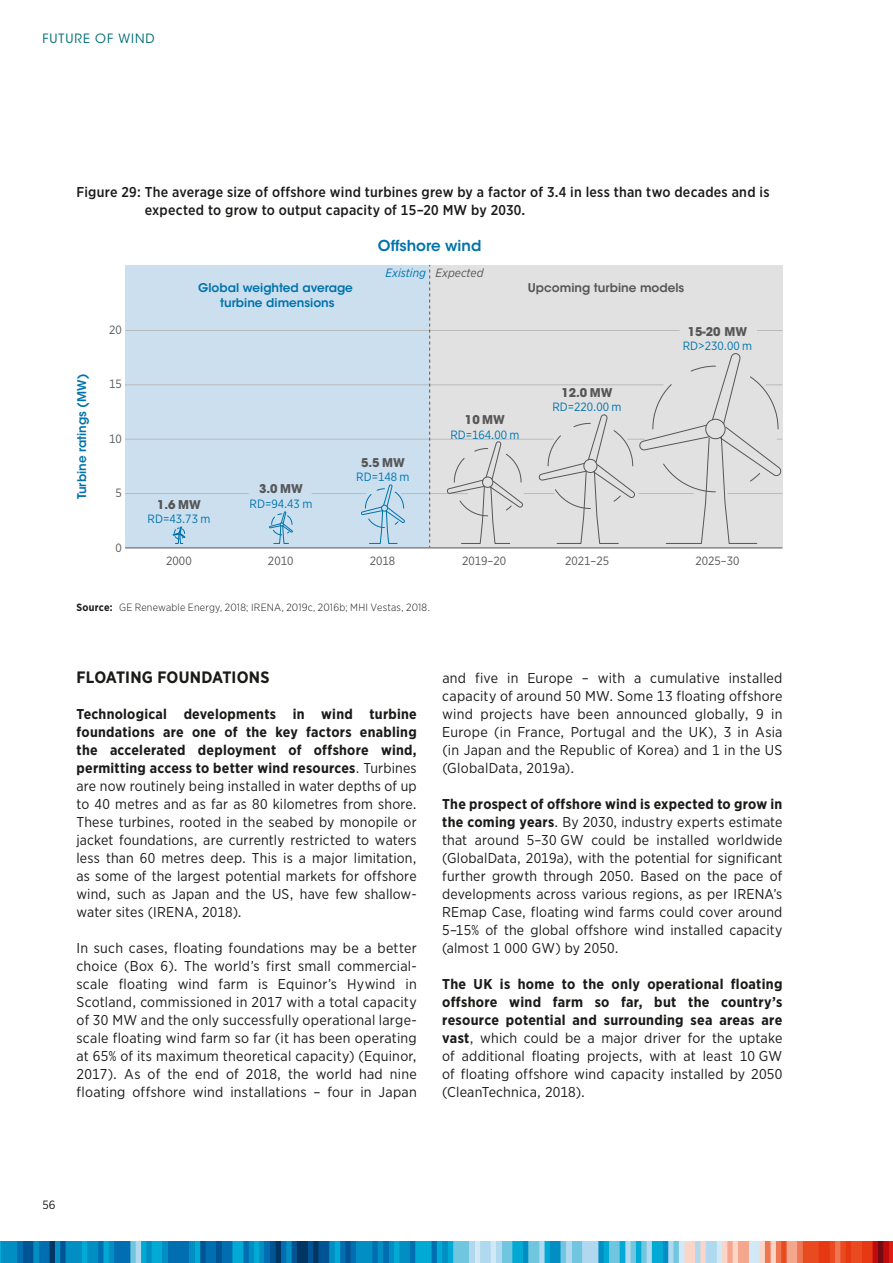
<style>
.page{position:relative;width:893px;height:1263px;background:#fff}
.page>*{position:absolute;margin:0;border:0;box-sizing:border-box;transform-origin:0 0}
.t1{font:700 16.5px "Gotham Narrow";letter-spacing:.005em;color:#1a1a18}
.t2{font:600 15px "ITC Avant Garde Std";color:#0073ab}
.t3{font:14.25px/18px "Gotham Narrow";letter-spacing:.015em;color:#1a1a18;text-align:justify}
.t4{font:500 14.25px/18px "Gotham Narrow";letter-spacing:.015em;color:#1a1a18}
.t5{font:12.75px "ITC Avant Garde Std";letter-spacing:.08em;color:#006b75}
.t6{font:600 12px/14.4px "ITC Avant Garde Std";color:#0073ab;text-align:center}
.t7{font:12px "Gotham Narrow";color:#0073ab}
.t8{font:12px "Gotham Narrow";color:#565656}
.t9{font:700 12px "ITC Avant Garde Std";color:#565656}
.t10{font:600 12px "ITC Avant Garde Std";color:#565656}
.t11{font:italic 12px "Gotham Narrow";color:#0073ab}
.t12{font:12px "Gotham Narrow";color:#1a1a18}
.t13{font:300 10.5px "Gotham Narrow";letter-spacing:.02em;color:#1a1a18}
.s1{color:#565656}
.s2{font-weight:700}
</style>
<div class="page">
<svg style="left:0;top:1242px;width:889px;height:21px;background:#5091b0"></svg>
<hr style="left:889px;top:1242px;width:4px;height:21px;background:#e41d10">
<div style="left:430px;top:265px;width:352px;height:283px;background:#e1e1e1"></div>
<div style="left:125px;top:265px;width:305px;height:283px;background:#cbdfef"></div>
<hr style="left:524px;top:493px;width:30px;height:1px;background:#bababb">
<hr style="left:312px;top:493px;width:54px;height:1px;background:#bababb">
<hr style="left:125px;top:493px;width:124px;height:1px;background:#bababb">
<hr style="left:401px;top:493px;width:67px;height:1px;background:#bababb">
<hr style="left:125px;top:439px;width:429px;height:1px;background:#bababb">
<svg style="left:757px;top:330px;width:25px;height:1px"></svg>
<hr style="left:125px;top:385px;width:538px;height:1px;background:#bababb">
<hr style="left:125px;top:330px;width:555px;height:1px;background:#bababb">
<svg style="left:429px;top:265px;width:1px;height:282px"></svg>
<hr style="left:125px;top:547px;width:657px;height:1px;background:#565656">
<svg style="left:172px;top:526px;width:14px;height:18px"></svg>
<svg style="left:361px;top:484px;width:44px;height:60px"></svg>
<svg style="left:447px;top:438px;width:76px;height:106px"></svg>
<svg style="left:538px;top:353px;width:244px;height:191px"></svg>
<svg style="left:269px;top:511px;width:24px;height:33px"></svg>
<p class="t5" style="left:43px;top:30px;width:114px">FUTURE OF WIND</p>
<p class="t4" style="left:145px;top:182px;width:626px;text-indent:-68px">Figure 29: The average size of offshore wind turbines grew by a factor of 3.4 in less than two decades and is expected to grow to output capacity of 15–20 MW by 2030.</p>
<p class="t2" style="left:378px;top:236px;width:105px">Offshore wind</p>
<p class="t11" style="left:385px;top:265px;width:100px">Existing <span class="s1">Expected</span></p>
<p class="t6" style="left:75px;top:499px;width:127px;rotate:-90deg">Turbine ratings (MW)</p>
<p class="t8" style="left:109px;top:322px;width:14px">20</p>
<p class="t8" style="left:109px;top:377px;width:14px">15</p>
<p class="t8" style="left:109px;top:431px;width:14px">10</p>
<p class="t8" style="left:115px;top:486px;width:8px">5</p>
<p class="t8" style="left:115px;top:540px;width:8px">0</p>
<p class="t6" style="left:198px;top:281px;width:156px">Global weighted average turbine dimensions</p>
<p class="t10" style="left:528px;top:280px;width:158px">Upcoming turbine models</p>
<p class="t9" style="left:157px;top:496px;width:45px">1.6 MW</p>
<p class="t7" style="left:148px;top:511px;width:64px">RD=43.73 m</p>
<p class="t8" style="left:166px;top:553px;width:27px">2000</p>
<p class="t9" style="left:259px;top:481px;width:45px">3.0 MW</p>
<p class="t7" style="left:250px;top:496px;width:64px">RD=94.43 m</p>
<p class="t9" style="left:361px;top:454px;width:45px">5.5 MW</p>
<p class="t7" style="left:356px;top:469px;width:55px">RD=148 m</p>
<p class="t9" style="left:465px;top:412px;width:41px">10 MW</p>
<p class="t7" style="left:450px;top:427px;width:71px">RD=164.00 m</p>
<p class="t9" style="left:561px;top:384px;width:53px">12.0 MW</p>
<p class="t7" style="left:552px;top:399px;width:71px">RD=220.00 m</p>
<p class="t9" style="left:688px;top:323px;width:61px">15-20 MW</p>
<p class="t7" style="left:683px;top:338px;width:71px">RD&gt;230.00 m</p>
<p class="t8" style="left:268px;top:553px;width:27px">2010</p>
<p class="t8" style="left:370px;top:553px;width:27px">2018</p>
<p class="t8" style="left:462px;top:553px;width:46px">2019–20</p>
<p class="t8" style="left:565px;top:553px;width:46px">2021–25</p>
<p class="t8" style="left:695px;top:553px;width:46px">2025–30</p>
<p class="t13" style="left:77px;top:600px;width:355px"><span class="s2">Source:</span> GE Renewable Energy, 2018; IRENA, 2019c, 2016b; MHI Vestas, 2018.</p>
<p class="t1" style="left:77px;top:666px;width:194px">FLOATING FOUNDATIONS</p>
<p class="t3" style="left:76px;top:704px;width:342px"><span class="s2">Technological developments in wind turbine foundations are one of the key factors enabling the accelerated deployment of offshore wind, permitting access to better wind resources</span>. Turbines are now routinely being installed in water depths of up to 40 metres and as far as 80 kilometres from shore.<br>These turbines, rooted in the seabed by monopile or jacket foundations, are currently restricted to waters less than 60 metres deep. This is a major limitation, as some of the largest potential markets for offshore wind, such as Japan and the US, have few shallow&shy;water sites (IRENA, 2018).</p>
<p class="t3" style="left:77px;top:938px;width:342px">In such cases, floating foundations may be a better choice (Box 6). The world’s first small commercial&shy;scale floating wind farm is Equinor’s Hywind in Scotland, commissioned in 2017 with a total capacity of 30 MW and the only successfully operational large&shy;scale floating wind farm so far (it has been operating at 65% of its maximum theoretical capacity) (Equinor, 2017). As of the end of 2018, the world had nine floating offshore wind installations – four in Japan</p>
<p class="t3" style="left:442px;top:668px;width:342px">and five in Europe – with a cumulative installed capacity of around 50 MW. Some 13 floating offshore wind projects have been announced globally, 9 in Europe (in France, Portugal and the UK), 3 in Asia (in Japan and the Republic of Korea) and 1 in the US (GlobalData, 2019a).</p>
<p class="t3" style="left:442px;top:794px;width:342px"><span class="s2">The prospect of offshore wind is expected to grow in the coming years</span>. By 2030, industry experts estimate that around 5–30 GW could be installed worldwide (GlobalData, 2019a), with the potential for significant further growth through 2050. Based on the pace of developments across various regions, as per IRENA’s REmap Case, floating wind farms could cover around 5–15% of the global offshore wind installed capacity (almost 1 000 GW) by 2050.</p>
<p class="t3" style="left:442px;top:974px;width:342px"><span class="s2">The UK is home to the only operational floating offshore wind farm so far, but the country’s resource potential and surrounding sea areas are vast</span>, which could be a major driver for the uptake of additional floating projects, with at least 10 GW of floating offshore wind capacity installed by 2050 (CleanTechnica, 2018).</p>
<p class="t12" style="left:43px;top:1197px;width:15px">56</p>
</div>
